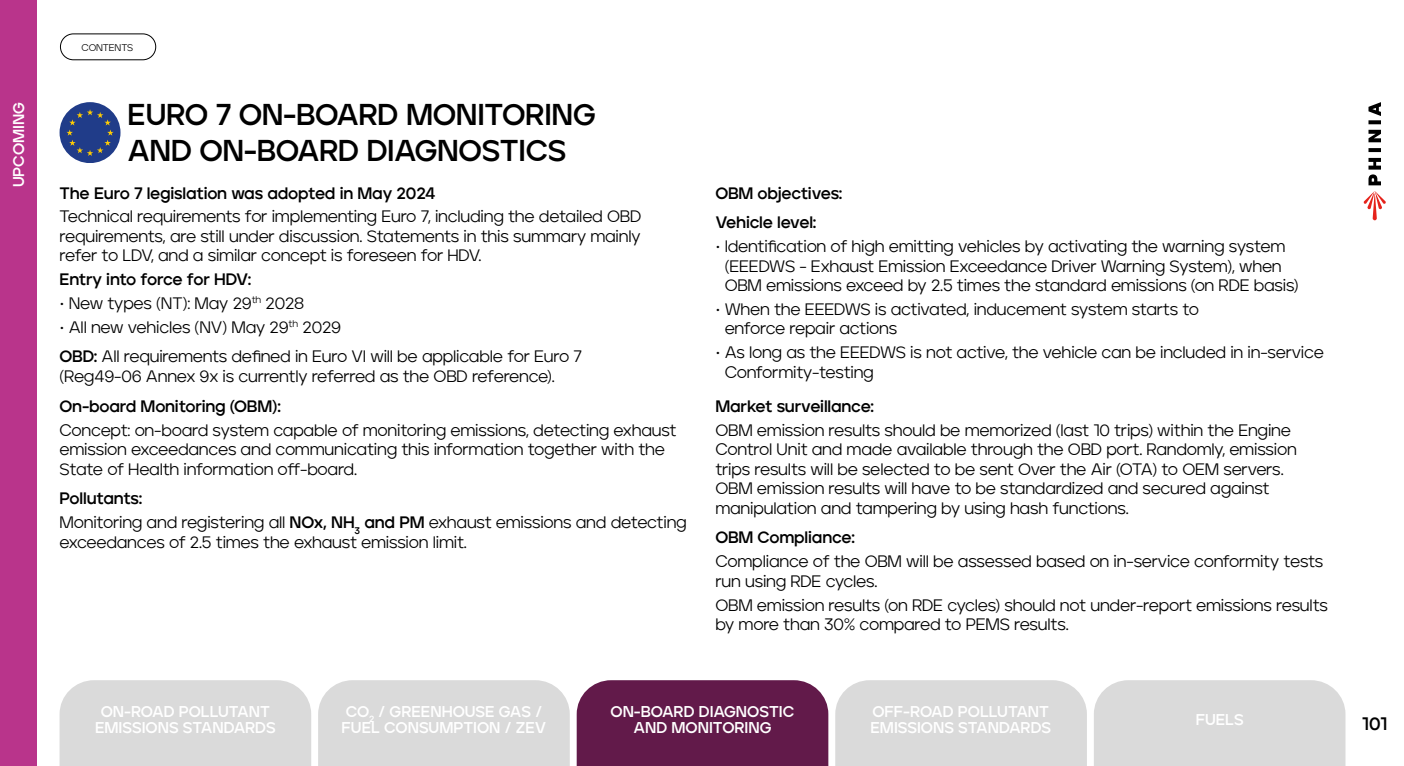
<style>
.page{position:relative;width:1404px;height:766px;background:#fff}
.page>*{position:absolute;margin:0;border:0;box-sizing:border-box;transform-origin:0 0}
.t1{font:700 30px/36px "Jeko";letter-spacing:-.01em;color:#000}
.t2{font:700 18px "Jeko";color:#000}
.t3{font:16.5px/19.5px "Jeko";letter-spacing:-.015em;color:#000}
.t4{font:700 16.5px/29.7px "Jeko";letter-spacing:-.015em;color:#000}
.t5{font:700 15.6px/16.8px "Jeko";color:#fff;text-align:center}
.t6{font:9.6px "Jeko";letter-spacing:-.01em;color:#000}
.s1{font-weight:700}
</style>
<div class="page">
<div style="left:0;top:0;width:37px;height:765px;background:#b9348b"></div>
<svg style="left:1363px;top:191px;width:22px;height:29px"></svg>
<svg style="left:1368px;top:102px;width:12px;height:83px"></svg>
<div style="left:318px;top:680px;width:251px;height:85px;background:#dadada"></div>
<div style="left:576px;top:680px;width:252px;height:85px;background:#621a4a"></div>
<div style="left:835px;top:680px;width:251px;height:85px;background:#dadada"></div>
<div style="left:1094px;top:680px;width:251px;height:85px;background:#dadada"></div>
<div style="left:60px;top:680px;width:251px;height:85px;background:#dadada"></div>
<div style="left:60px;top:102px;width:60px;height:61px;background:#203c89;border-radius:30px"></div>
<svg style="left:66px;top:109px;width:48px;height:47px"></svg>
<div style="left:60px;top:33px;width:96px;height:27px;border:1px solid #000;border-radius:13px"></div>
<p class="t5" style="left:10px;top:187px;width:87px;rotate:-90deg">UPCOMING</p>
<p class="t6" style="left:82px;top:42px;width:53px">CONTENTS</p>
<h1 class="t1" style="left:128px;top:96px;width:469px">EURO 7 ON-BOARD MONITORING<br>AND ON-BOARD DIAGNOSTICS</h1>
<p class="t4" style="left:60px;top:178px;width:377px">The Euro 7 legislation was adopted in May 2024</p>
<p class="t3" style="left:60px;top:207px;width:583px;text-align:justify">Technical requirements for implementing Euro 7, including the detailed OBD requirements, are still under discussion. Statements in this summary mainly refer to LDV, and a similar concept is foreseen for HDV.</p>
<p class="t4" style="left:60px;top:264px;width:193px">Entry into force for HDV:</p>
<p class="t3" style="left:60px;top:293px;width:246px">• New types (NT): May 29<sup>th</sup> 2028</p>
<p class="t3" style="left:60px;top:312px;width:524px;line-height:29.7px">• All new vehicles (NV) May 29<sup>th</sup> 2029<br><span class="s1">OBD:</span> All requirements defined in Euro VI will be applicable for Euro 7</p>
<p class="t3" style="left:60px;top:366px;width:497px">(Reg49-06 Annex 9x is currently referred as the OBD reference).</p>
<p class="t4" style="left:60px;top:391px;width:223px">On-board Monitoring (OBM):</p>
<p class="t3" style="left:60px;top:420px;width:618px">Concept: on-board system capable of monitoring emissions, detecting exhaust emission exceedances and communicating this information together with the<br>State of Health information off-board.</p>
<p class="t3" style="left:60px;top:486px;width:628px;line-height:23.7px"><span class="s1">Pollutants:<br></span>Monitoring and registering all <span class="s1">NOx, NH</span><sub>3</sub> <span class="s1">and PM</span> exhaust emissions and detecting</p>
<p class="t3" style="left:60px;top:532px;width:409px">exceedances of 2.5 times the exhaust emission limit.</p>
<p class="t4" style="left:715px;top:178px;width:128px">OBM objectives:<br>Vehicle level:</p>
<p class="t3" style="left:724px;top:237px;width:575px;text-indent:-9px">• Identification of high emitting vehicles by activating the warning system (EEEDWS - Exhaust Emission Exceedance Driver Warning System), when<br>OBM emissions exceed by 2.5 times the standard emissions (on RDE basis)</p>
<p class="t3" style="left:724px;top:299px;width:476px;text-indent:-9px">• When the EEEDWS is activated, inducement system starts to enforce repair actions</p>
<p class="t3" style="left:724px;top:343px;width:600px;text-indent:-9px">• As long as the EEEDWS is not active, the vehicle can be included in in-service<br>Conformity-testing</p>
<p class="t4" style="left:715px;top:391px;width:160px">Market surveillance:</p>
<p class="t3" style="left:715px;top:420px;width:583px">OBM emission results should be memorized (last 10 trips) within the Engine Control Unit and made available through the OBD port. Randomly, emission trips results will be selected to be sent Over the Air (OTA) to OEM servers.<br>OBM emission results will have to be standardized and secured against manipulation and tampering by using hash functions.</p>
<p class="t4" style="left:715px;top:522px;width:141px">OBM Compliance:</p>
<p class="t3" style="left:715px;top:551px;width:609px">Compliance of the OBM will be assessed based on in-service conformity tests run using RDE cycles.</p>
<p class="t3" style="left:715px;top:595px;width:614px">OBM emission results (on RDE cycles) should not under-report emissions results by more than 30% compared to PEMS results.</p>
<p class="t5" style="left:95px;top:702px;width:182px">ON-ROAD POLLUTANT<br>EMISSIONS STANDARDS</p>
<p class="t5" style="left:341px;top:702px;width:206px;text-align:left">CO<sub>2</sub> / GREENHOUSE GAS /<br>FUEL CONSUMPTION / ZEV</p>
<p class="t5" style="left:610px;top:702px;width:185px">ON-BOARD DIAGNOSTIC<br>AND MONITORING</p>
<p class="t5" style="left:1195px;top:711px;width:49px">FUELS</p>
<p class="t5" style="left:870px;top:702px;width:182px;text-align:left">OFF-ROAD POLLUTANT<br>EMISSIONS STANDARDS</p>
<p class="t2" style="left:1361px;top:712px;width:27px">101</p>
</div>
